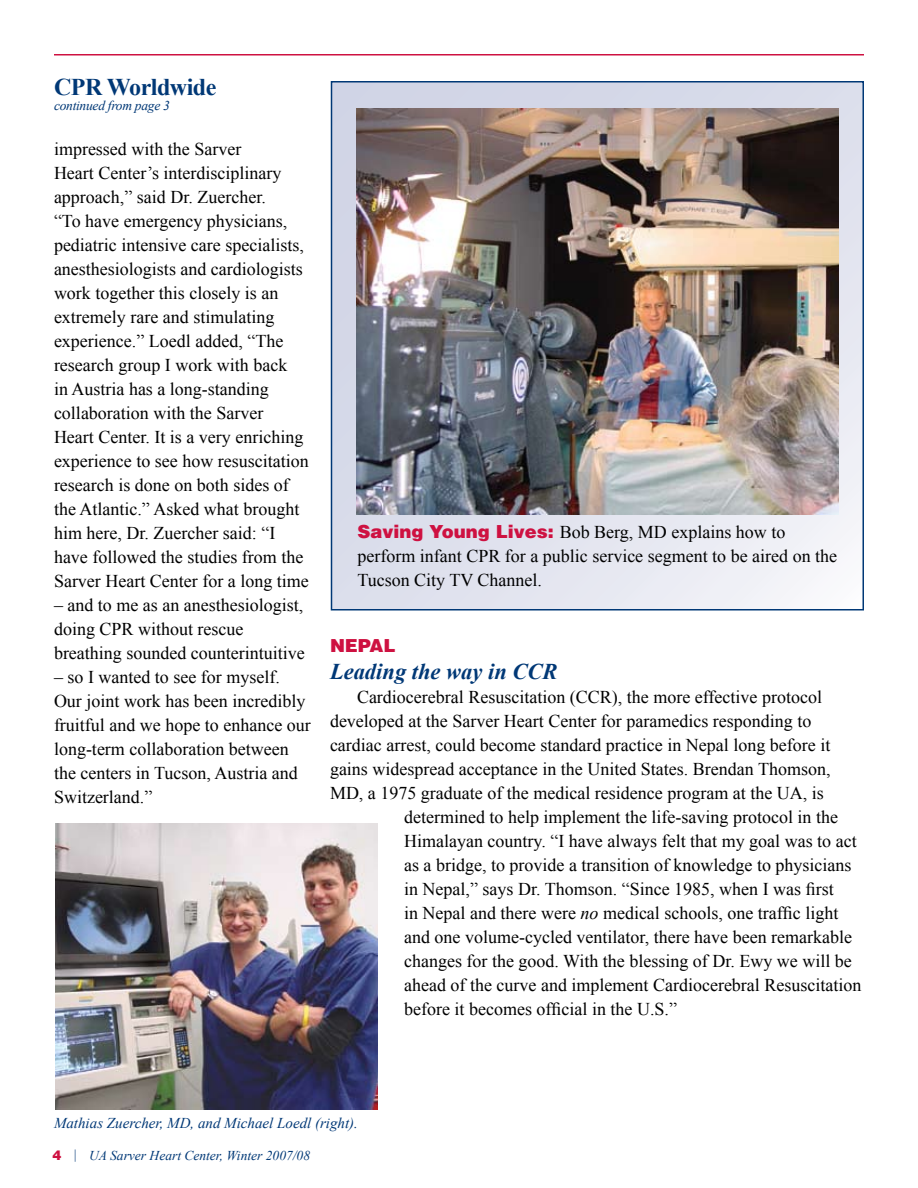
<style>
.page{position:relative;width:918px;height:1188px;background:#fff}
.page>*{position:absolute;margin:0;border:0;box-sizing:border-box;transform-origin:0 0}
.t1{font:700 24px "Times New Roman";letter-spacing:-.02em;color:#003876}
.t2{font:italic 700 22.5px "Times New Roman";color:#003876}
.t3{font:18px/24px "Times New Roman";color:#000}
.t4{font:900 18px "Helvetica";color:#ce1141}
.t5{font:italic 15px "Times New Roman";color:#003876}
.t6{font:italic 13.5px "Times New Roman";color:#003876}
.t7{font:italic 13.5px "Times New Roman";letter-spacing:-.02em;color:#003876}
.s1{font-family:"Helvetica";font-weight:900;color:#ce1141}
.s2{font-style:italic}
.s3{font-family:"Helvetica";font-weight:900;font-style:normal;color:#ce1141}
</style>
<div class="page">
<svg style="left:334px;top:84px;width:527px;height:523px"></svg>
<div style="left:331px;top:81px;width:533px;height:529px;border:2px solid #003876"></div>
<hr style="left:54px;top:54px;width:810px;height:2px;background:#ce1141">
<img style="left:357px;top:109px;width:481px;height:405px">
<img style="left:56px;top:824px;width:321px;height:286px">
<h1 class="t1" style="left:54px;top:71px;width:164px">CPR Worldwide</h1>
<p class="t7" style="left:54px;top:97px;width:117px">continued from page 3</p>
<p class="t3" style="left:54px;top:137px;width:256px">impressed with the Sarver<br>Heart Center’s interdisciplinary approach,” said Dr. Zuercher.<br>“To have emergency physicians, pediatric intensive care specialists, anesthesiologists and cardiologists work together this closely is an extremely rare and stimulating experience.” Loedl added, “The research group I work with back<br>in Austria has a long-standing collaboration with the Sarver<br>Heart Center. It is a very enriching experience to see how resuscitation research is done on both sides of the Atlantic.” Asked what brought him here, Dr. Zuercher said: “I have followed the studies from the Sarver Heart Center for a long time</p>
<p class="t3" style="left:54px;top:593px;width:252px">– and to me as an anesthesiologist, doing CPR without rescue breathing sounded counterintuitive</p>
<p class="t3" style="left:54px;top:665px;width:258px">– so I wanted to see for myself.<br>Our joint work has been incredibly fruitful and we hope to enhance our long-term collaboration between the centers in Tucson, Austria and<br>Switzerland.”</p>
<p class="t3" style="left:357px;top:520px;width:481px"><span class="s1">Saving Young Lives:</span> Bob Berg, MD explains how to perform infant CPR for a public service segment to be aired on the<br>Tucson City TV Channel.</p>
<p class="t4" style="left:330px;top:634px;width:67px">NEPAL</p>
<p class="t2" style="left:330px;top:656px;width:229px">Leading the way in CCR</p>
<p class="t3" style="left:357px;top:685px;width:467px">Cardiocerebral Resuscitation (CCR), the more effective protocol</p>
<p class="t3" style="left:330px;top:709px;width:483px">developed at the Sarver Heart Center for paramedics responding to</p>
<p class="t3" style="left:330px;top:733px;width:502px">cardiac arrest, could become standard practice in Nepal long before it</p>
<p class="t3" style="left:330px;top:757px;width:502px">gains widespread acceptance in the United States. Brendan Thomson,</p>
<p class="t3" style="left:330px;top:781px;width:495px">MD, a 1975 graduate of the medical residence program at the UA, is</p>
<p class="t3" style="left:404px;top:805px;width:435px">determined to help implement the life-saving protocol in the</p>
<p class="t3" style="left:404px;top:829px;width:454px">Himalayan country. “I have always felt that my goal was to act</p>
<p class="t3" style="left:404px;top:853px;width:449px">as a bridge, to provide a transition of knowledge to physicians</p>
<p class="t3" style="left:404px;top:877px;width:431px">in Nepal,” says Dr. Thomson. “Since 1985, when I was first</p>
<p class="t3" style="left:404px;top:901px;width:436px">in Nepal and there were <span class="s2">no</span> medical schools, one traffic light</p>
<p class="t3" style="left:404px;top:925px;width:450px">and one volume-cycled ventilator, there have been remarkable</p>
<p class="t3" style="left:404px;top:949px;width:449px">changes for the good. With the blessing of Dr. Ewy we will be</p>
<p class="t3" style="left:404px;top:973px;width:459px">ahead of the curve and implement Cardiocerebral Resuscitation</p>
<p class="t3" style="left:404px;top:997px;width:274px">before it becomes official in the U.S.”</p>
<p class="t5" style="left:54px;top:1113px;width:306px">Mathias Zuercher, MD, and Michael Loedl (right).</p>
<p class="t6" style="left:53px;top:1146px;width:259px"><span class="s3">4</span> | UA Sarver Heart Center, Winter 2007/08</p>
</div>
